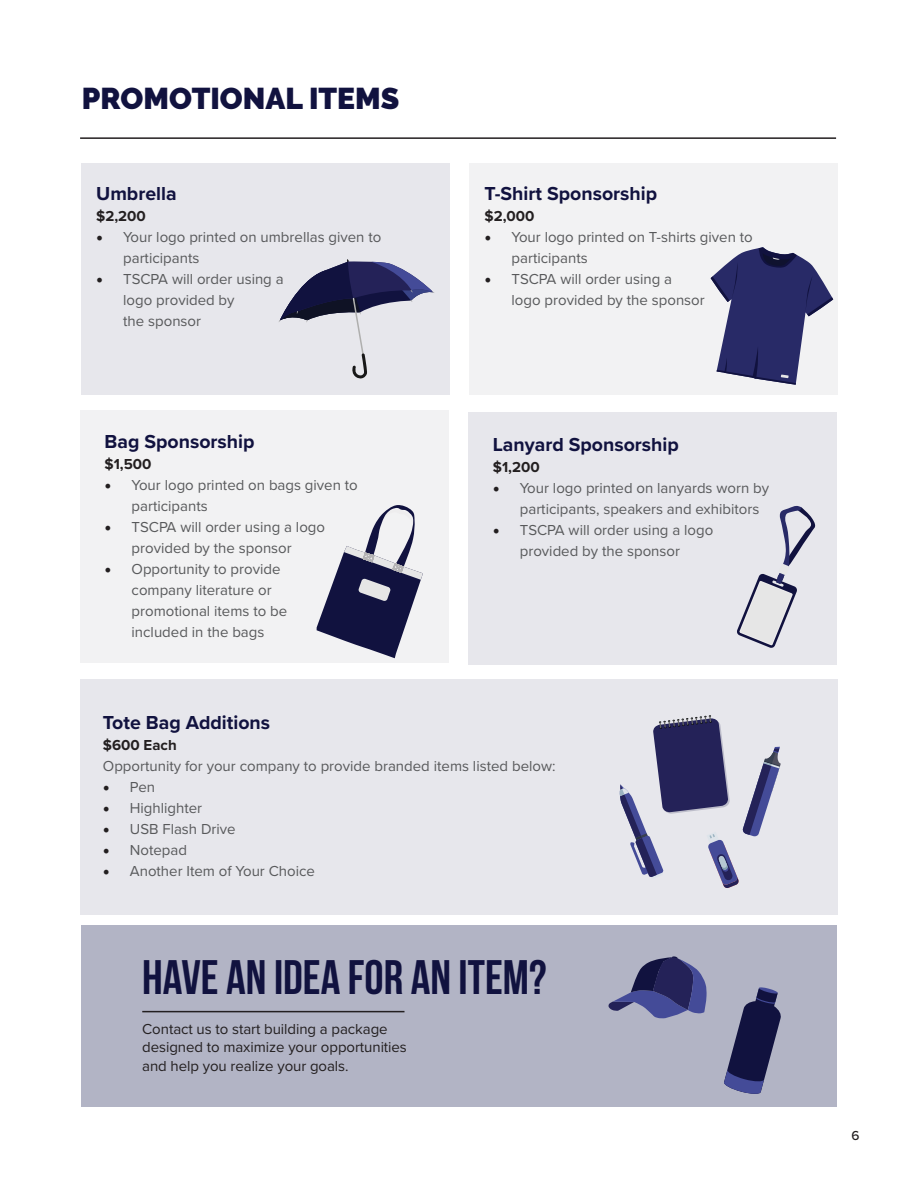
<style>
.page{position:relative;width:918px;height:1188px;background:#fff}
.page>*{position:absolute;margin:0;border:0;box-sizing:border-box;transform-origin:0 0}
.t1{font:700 48.45px "Bebas Neue";color:#11123f}
.t2{font:900 30px "Raleway";color:#11123f}
.t3{font:700 19.5px "Proxima Nova";color:#11123f}
.t4{font:15px/21px "Proxima Nova";color:#58595b}
.t5{font:15px/18.8px "Proxima Nova";letter-spacing:-.005em;color:#231f20}
.t6{font:700 15px "Proxima Nova";color:#231f20}
.t7{font:500 13.5px "Proxima Nova";color:#231f20}
.s1{font-family:"Minion Pro";font-size:18px;color:#231f20}
</style>
<div class="page">
<div style="left:468px;top:413px;width:369px;height:252px;background:#e7e7ec"></div>
<div style="left:81px;top:679px;width:757px;height:236px;background:#e7e7ec"></div>
<hr style="left:80px;top:137px;width:756px;height:2px;background:#231f20">
<div style="left:469px;top:163px;width:369px;height:231px;background:#f2f2f3"></div>
<div style="left:80px;top:410px;width:369px;height:252px;background:#f2f2f3"></div>
<div style="left:81px;top:163px;width:369px;height:231px;background:#e7e7ec"></div>
<svg style="left:737px;top:506px;width:78px;height:142px"></svg>
<svg style="left:711px;top:247px;width:122px;height:138px"></svg>
<svg style="left:317px;top:505px;width:106px;height:153px"></svg>
<svg style="left:278px;top:259px;width:156px;height:120px"></svg>
<div style="left:81px;top:925px;width:756px;height:182px;background:#b2b4c5"></div>
<hr style="left:142px;top:1011px;width:263px;height:1px;background:#231f20">
<svg style="left:724px;top:987px;width:57px;height:107px"></svg>
<svg style="left:608px;top:956px;width:99px;height:62px"></svg>
<svg style="left:619px;top:715px;width:162px;height:173px"></svg>
<p class="t2" style="left:82px;top:81px;width:319px">PROMOTIONAL ITEMS</p>
<p class="t3" style="left:96px;top:179px;width:82px">Umbrella</p>
<p class="t6" style="left:96px;top:205px;width:51px">$2,200</p>
<p class="t4" style="left:123px;top:226px;width:260px;text-indent:-27px"><span class="s1">•</span> Your logo printed on umbrellas given to participants</p>
<p class="t4" style="left:123px;top:268px;width:162px;text-indent:-27px"><span class="s1">•</span> TSCPA will order using a logo provided by<br>the sponsor</p>
<p class="t3" style="left:105px;top:427px;width:151px">Bag Sponsorship</p>
<p class="t6" style="left:105px;top:453px;width:48px">$1,500</p>
<p class="t4" style="left:132px;top:474px;width:228px;text-indent:-27px"><span class="s1">•</span> Your logo printed on bags given to participants</p>
<p class="t4" style="left:105px;top:516px;width:222px;text-align:center"><span class="s1">•</span> TSCPA will order using a logo provided by the sponsor</p>
<p class="t4" style="left:132px;top:558px;width:157px;text-indent:-27px"><span class="s1">•</span> Opportunity to provide company literature or promotional items to be included in the bags</p>
<p class="t3" style="left:485px;top:179px;width:174px">T-Shirt Sponsorship</p>
<p class="t6" style="left:485px;top:204px;width:51px">$2,000</p>
<p class="t4" style="left:512px;top:225px;width:243px;text-indent:-27px"><span class="s1">•</span> Your logo printed on T-shirts given to participants</p>
<p class="t4" style="left:512px;top:267px;width:195px;text-indent:-27px"><span class="s1">•</span> TSCPA will order using a logo provided by the sponsor</p>
<p class="t3" style="left:493px;top:430px;width:188px">Lanyard Sponsorship</p>
<p class="t6" style="left:493px;top:456px;width:48px">$1,200</p>
<p class="t4" style="left:520px;top:477px;width:251px;text-indent:-27px"><span class="s1">•</span> Your logo printed on lanyards worn by participants, speakers and exhibitors</p>
<p class="t4" style="left:493px;top:519px;width:222px;text-align:center"><span class="s1">•</span> TSCPA will order using a logo provided by the sponsor</p>
<p class="t3" style="left:103px;top:708px;width:169px">Tote Bag Additions</p>
<p class="t6" style="left:103px;top:734px;width:75px">$600 Each</p>
<p class="t4" style="left:103px;top:755px;width:454px">Opportunity for your company to provide branded items listed below:</p>
<p class="t4" style="left:103px;top:776px;width:54px"><span class="s1">•</span> Pen</p>
<p class="t4" style="left:103px;top:797px;width:101px"><span class="s1">•</span> Highlighter</p>
<p class="t4" style="left:103px;top:818px;width:134px"><span class="s1">•</span> USB Flash Drive</p>
<p class="t4" style="left:103px;top:839px;width:86px"><span class="s1">•</span> Notepad</p>
<p class="t4" style="left:103px;top:860px;width:214px"><span class="s1">•</span> Another Item of Your Choice</p>
<p class="t1" style="left:142px;top:951px;width:406px">HAVE AN IDEA FOR AN ITEM?</p>
<p class="t5" style="left:142px;top:1018px;width:266px">Contact us to start building a package designed to maximize your opportunities and help you realize your goals.</p>
<p class="t7" style="left:852px;top:1126px;width:10px">6</p>
</div>
